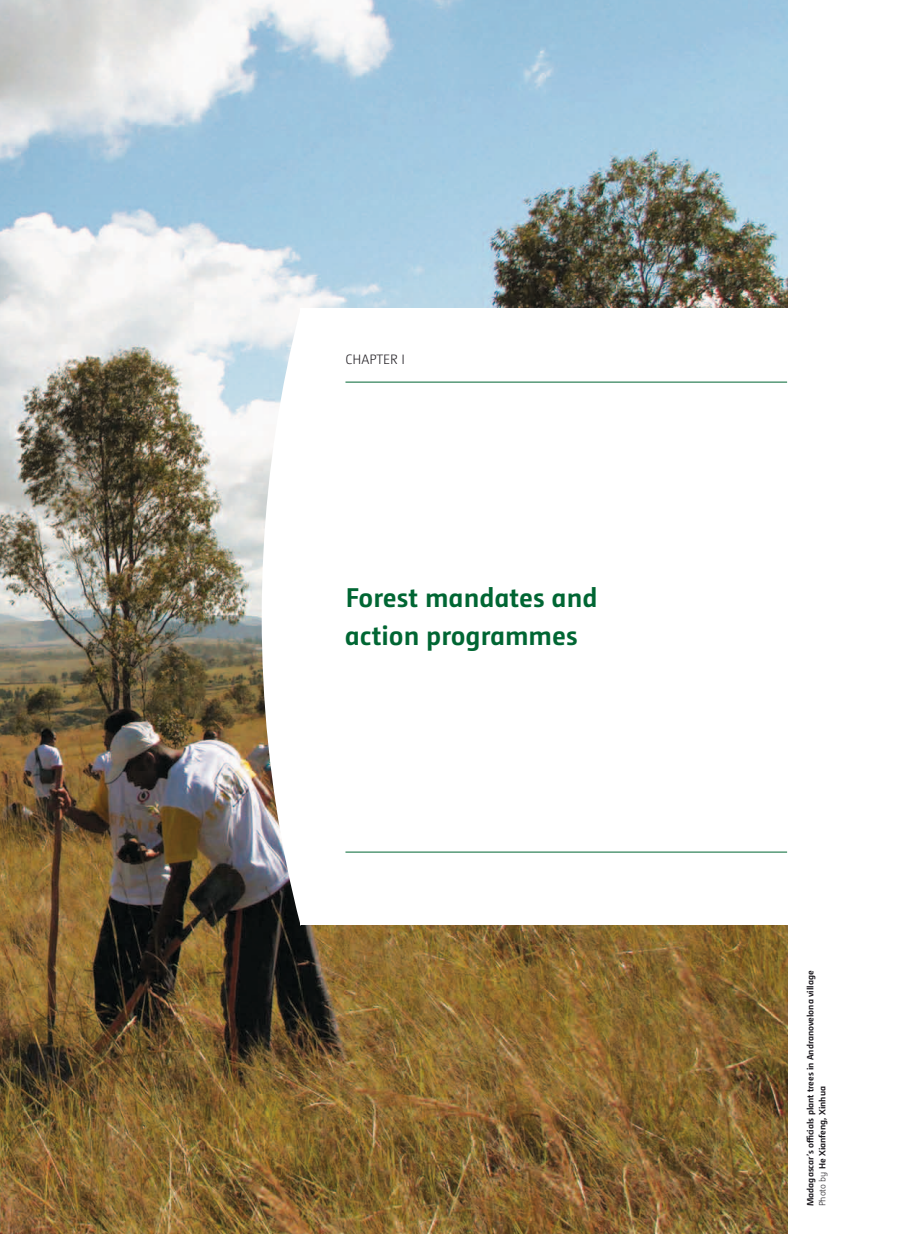
<style>
.page{position:relative;width:902px;height:1234px;background:#fff}
.page>*{position:absolute;margin:0;border:0;box-sizing:border-box;transform-origin:0 0}
.t1{font:700 27px/38.2px "Camingo Dos Pro";color:#063}
.t2{font:300 13.5px "Camingo Dos Pro";color:#1a171c}
.t3{font:700 9px/12px "Camingo Dos Pro";color:#1a171c}
.s1{font-weight:300}
</style>
<div class="page">
<img style="left:0;top:0;width:787px;height:1233px">
<div style="left:300px;top:308px;width:601px;height:617px;background:#fff"></div>
<hr style="left:345px;top:382px;width:442px;height:1px;background:#063">
<hr style="left:345px;top:851px;width:442px;height:1px;background:#063">
<svg style="left:262px;top:308px;width:38px;height:617px"></svg>
<h2 class="t2" style="left:345px;top:351px;width:58px">CHAPTER I</h2>
<h1 class="t1" style="left:345px;top:578px;width:254px">Forest mandates and action programmes</h1>
<p class="t3" style="left:804px;top:1205px;width:237px;rotate:-90deg">Madagascar’s officials plant trees in Andranovelona village<br><span class="s1">PHOTO BY</span> He Xianfeng, Xinhua</p>
</div>
